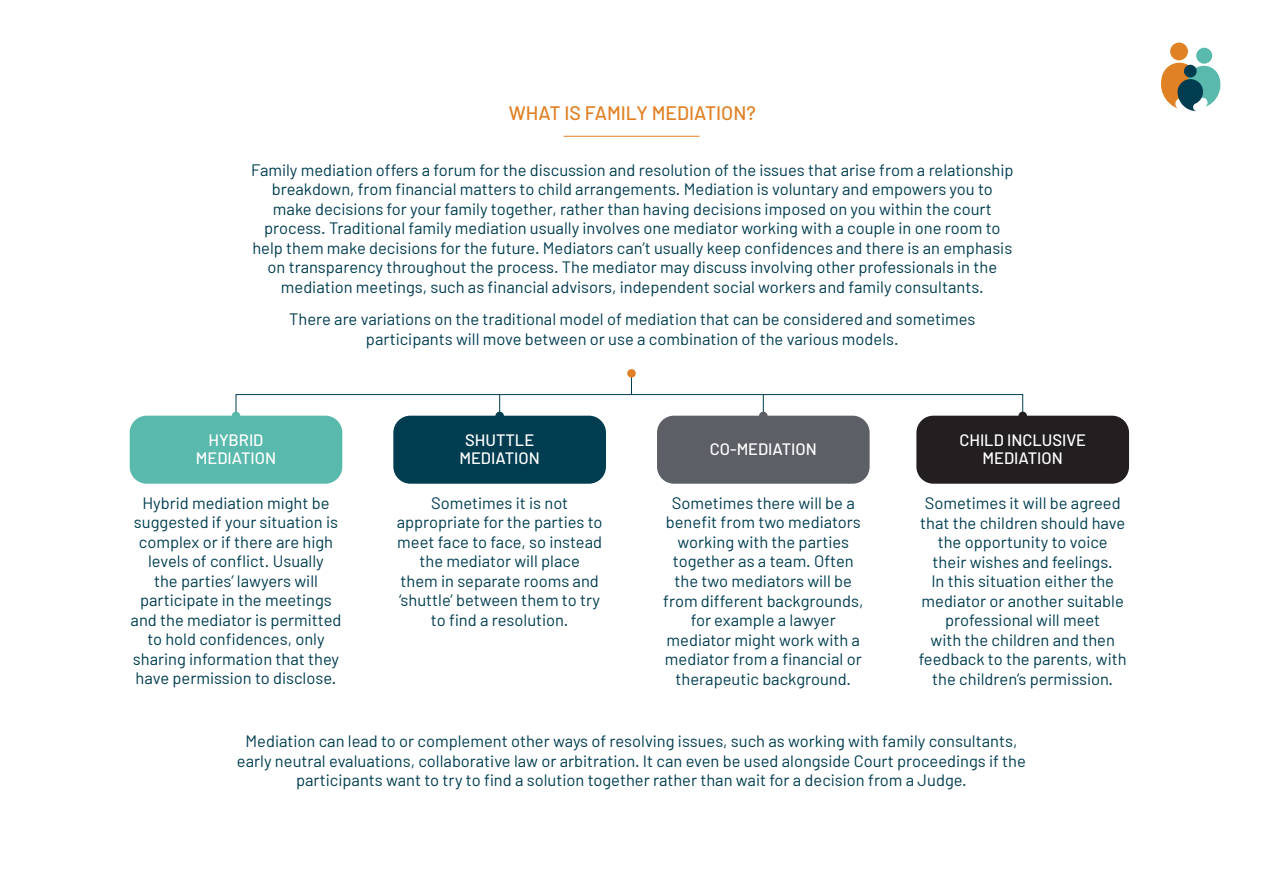
<style>
.page{position:relative;width:1263px;height:893px;background:#fff}
.page>*{position:absolute;margin:0;border:0;box-sizing:border-box;transform-origin:0 0}
.t1{font:500 19.5px "Barlow";color:#e18125}
.t2{font:16.5px/19.5px "Barlow";color:#013d50;text-align:center}
.t3{font:500 16.5px/18px "Barlow";color:#fff;text-align:center}
</style>
<div class="page">
<div style="left:1170px;top:43px;width:18px;height:17px;background:#e18125;border-radius:50%"></div>
<div style="left:1196px;top:48px;width:16px;height:16px;background:#59b9ac;border-radius:50%"></div>
<svg style="left:1160px;top:61px;width:61px;height:50px"></svg>
<hr style="left:563px;top:136px;width:136px;height:1px;background:#e18125">
<svg style="left:631px;top:378px;width:1px;height:16px"></svg>
<div style="left:236px;top:394px;width:787px;height:23px;border:1px solid #013d50"></div>
<svg style="left:499px;top:395px;width:1px;height:17px"></svg>
<svg style="left:763px;top:395px;width:1px;height:17px"></svg>
<div style="left:130px;top:416px;width:212px;height:68px;background:#59b9ac;border-radius:17px"></div>
<div style="left:393px;top:416px;width:213px;height:68px;background:#013d50;border-radius:17px"></div>
<div style="left:657px;top:416px;width:213px;height:68px;background:#5c6066;border-radius:17px"></div>
<div style="left:627px;top:369px;width:9px;height:9px;background:#e18125;border-radius:50%"></div>
<div style="left:916px;top:416px;width:213px;height:68px;background:#231f20;border-radius:17px"></div>
<div style="left:232px;top:412px;width:8px;height:8px;background:#59b9ac;border-radius:50%"></div>
<div style="left:495px;top:412px;width:9px;height:8px;background:#013d50;border-radius:50%"></div>
<div style="left:759px;top:412px;width:8px;height:8px;background:#5c6066;border-radius:50%"></div>
<div style="left:1018px;top:412px;width:9px;height:8px;background:#231f20;border-radius:50%"></div>
<p class="t1" style="left:509px;top:101px;width:248px">WHAT IS FAMILY MEDIATION?</p>
<p class="t2" style="left:251px;top:160px;width:764px">Family mediation offers a forum for the discussion and resolution of the issues that arise from a relationship breakdown, from financial matters to child arrangements. Mediation is voluntary and empowers you to make decisions for your family together, rather than having decisions imposed on you within the court process. Traditional family mediation usually involves one mediator working with a couple in one room to help them make decisions for the future. Mediators can’t usually keep confidences and there is an emphasis on transparency throughout the process. The mediator may discuss involving other professionals in the mediation meetings, such as financial advisors, independent social workers and family consultants.</p>
<p class="t2" style="left:289px;top:309px;width:688px">There are variations on the traditional model of mediation that can be considered and sometimes participants will move between or use a combination of the various models.</p>
<p class="t3" style="left:196px;top:431px;width:82px">HYBRID<br>MEDIATION</p>
<p class="t3" style="left:460px;top:431px;width:82px">SHUTTLE<br>MEDIATION</p>
<p class="t3" style="left:710px;top:440px;width:108px">CO-MEDIATION</p>
<p class="t3" style="left:959px;top:431px;width:128px">CHILD INCLUSIVE<br>MEDIATION</p>
<p class="t2" style="left:131px;top:493px;width:212px">Hybrid mediation might be suggested if your situation is complex or if there are high levels of conflict. Usually<br>the parties’ lawyers will participate in the meetings and the mediator is permitted to hold confidences, only sharing information that they have permission to disclose.</p>
<p class="t2" style="left:397px;top:493px;width:207px">Sometimes it is not appropriate for the parties to meet face to face, so instead the mediator will place<br>them in separate rooms and ‘shuttle’ between them to try to find a resolution.</p>
<p class="t2" style="left:663px;top:493px;width:202px">Sometimes there will be a benefit from two mediators working with the parties together as a team. Often the two mediators will be from different backgrounds, for example a lawyer mediator might work with a mediator from a financial or therapeutic background.</p>
<p class="t2" style="left:919px;top:493px;width:209px">Sometimes it will be agreed that the children should have the opportunity to voice their wishes and feelings.<br>In this situation either the mediator or another suitable professional will meet<br>with the children and then feedback to the parents, with the children’s permission.</p>
<p class="t2" style="left:237px;top:731px;width:790px">Mediation can lead to or complement other ways of resolving issues, such as working with family consultants, early neutral evaluations, collaborative law or arbitration. It can even be used alongside Court proceedings if the participants want to try to find a solution together rather than wait for a decision from a Judge.</p>
</div>
